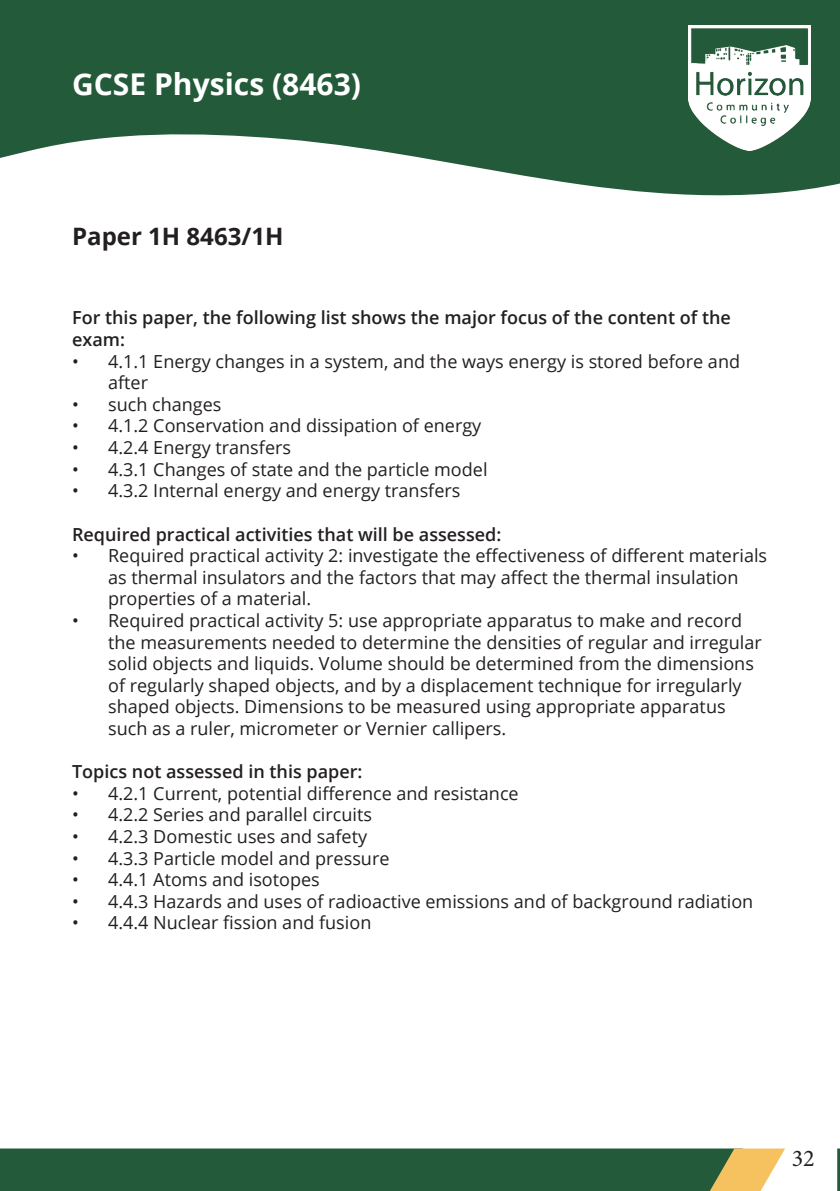
<style>
.page{position:relative;width:840px;height:1191px;background:#fff}
.page>*{position:absolute;margin:0;border:0;box-sizing:border-box;transform-origin:0 0}
.t1{font:700 30px "Open Sans";color:#fff}
.t2{font:700 24px "Open Sans";color:#231f20}
.t3{font:24px "Minion Pro";color:#231f20}
.t4{font:18px/21.6px "Open Sans";color:#231f20}
.t5{font:600 18px/21.6px "Open Sans";color:#231f20}
</style>
<div class="page">
<svg style="left:0;top:0;width:836px;height:196px;fill:#235a39"></svg>
<svg style="left:0;top:1148px;width:784px;height:43px"></svg>
<img style="left:687px;top:25px;width:123px;height:125px">
<svg style="left:836px;top:0;width:3px;height:185px"></svg>
<svg style="left:837px;top:1148px;width:2px;height:43px"></svg>
<p class="t1" style="left:72px;top:63px;width:290px">GCSE Physics (8463)</p>
<p class="t2" style="left:72px;top:219px;width:213px">Paper 1H 8463/1H</p>
<p class="t5" style="left:72px;top:307px;width:660px">For this paper, the following list shows the major focus of the content of the exam:</p>
<p class="t4" style="left:108px;top:350px;width:633px;text-indent:-36px">• 4.1.1 Energy changes in a system, and the ways energy is stored before and after</p>
<p class="t4" style="left:72px;top:393px;width:151px">• such changes</p>
<p class="t4" style="left:72px;top:415px;width:410px">• 4.1.2 Conservation and dissipation of energy</p>
<p class="t4" style="left:72px;top:436px;width:220px">• 4.2.4 Energy transfers</p>
<p class="t4" style="left:72px;top:458px;width:417px">• 4.3.1 Changes of state and the particle model</p>
<p class="t4" style="left:72px;top:479px;width:389px">• 4.3.2 Internal energy and energy transfers</p>
<p class="t5" style="left:72px;top:523px;width:430px">Required practical activities that will be assessed:</p>
<p class="t4" style="left:108px;top:544px;width:660px;text-indent:-36px">• Required practical activity 2: investigate the effectiveness of different materials as thermal insulators and the factors that may affect the thermal insulation properties of a material.</p>
<p class="t4" style="left:108px;top:609px;width:654px;text-indent:-36px">• Required practical activity 5: use appropriate apparatus to make and record the measurements needed to determine the densities of regular and irregular solid objects and liquids. Volume should be determined from the dimensions of regularly shaped objects, and by a displacement technique for irregularly shaped objects. Dimensions to be measured using appropriate apparatus such as a ruler, micrometer or Vernier callipers.</p>
<p class="t5" style="left:72px;top:760px;width:292px">Topics not assessed in this paper:</p>
<p class="t4" style="left:72px;top:782px;width:448px">• 4.2.1 Current, potential difference and resistance</p>
<p class="t4" style="left:72px;top:803px;width:301px">• 4.2.2 Series and parallel circuits</p>
<p class="t4" style="left:72px;top:825px;width:296px">• 4.2.3 Domestic uses and safety</p>
<p class="t4" style="left:72px;top:847px;width:319px">• 4.3.3 Particle model and pressure</p>
<p class="t4" style="left:72px;top:868px;width:249px">• 4.4.1 Atoms and isotopes</p>
<p class="t4" style="left:72px;top:890px;width:682px">• 4.4.3 Hazards and uses of radioactive emissions and of background radiation</p>
<p class="t4" style="left:72px;top:911px;width:300px">• 4.4.4 Nuclear fission and fusion</p>
<p class="t3" style="left:791px;top:1142px;width:25px">32</p>
</div>
